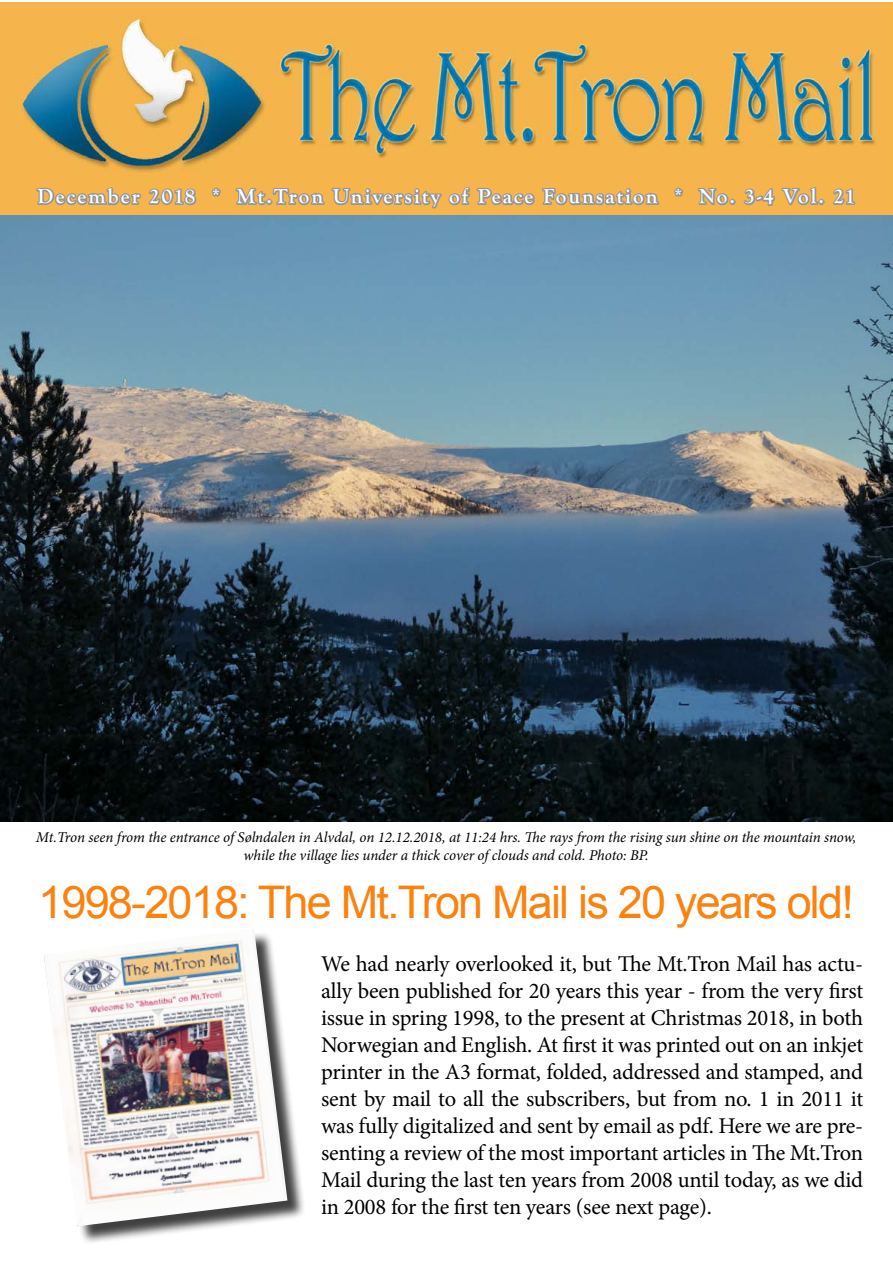
<style>
.page{position:relative;width:893px;height:1263px;background:#fff}
.page>*{position:absolute;margin:0;border:0;box-sizing:border-box;transform-origin:0 0}
.t1{font:45px "Arial";letter-spacing:-.04em;color:#fb820f}
.t2{font:22.5px/27px "Minion Pro";letter-spacing:-.01em;color:#000;text-align:justify}
.t3{font:700 21px "Goudy Old Style T";letter-spacing:.1em;color:#fff}
.t4{font:italic 15px/18px "Minion Pro";letter-spacing:-.01em;color:#000;text-align:center}
</style>
<div class="page">
<img style="left:0;top:2px;width:893px;height:819px">
<svg style="left:34px;top:183px;width:165px;height:25px;background:#cfa868"></svg>
<svg style="left:209px;top:169px;width:14px;height:42px"></svg>
<svg style="left:234px;top:2px;width:427px;height:336px;background:#b0a57c"></svg>
<svg style="left:671px;top:169px;width:14px;height:42px"></svg>
<svg style="left:696px;top:183px;width:161px;height:282px;background:#87a1a8"></svg>
<div style="left:46px;top:931px;width:260px;height:314px;background:#000;opacity:.75"></div>
<img style="left:44px;top:931px;width:243px;height:295px">
<p class="t3" style="left:38px;top:185px;width:819px">December 2018 * Mt.Tron University of Peace Founsation * No. 3-4 Vol. 21</p>
<p class="t4" style="left:36px;top:828px;width:822px">Mt.Tron seen from the entrance of Sølndalen in Alvdal, on 12.12.2018, at 11:24 hrs. The rays from the rising sun shine on the mountain snow, while the village lies under a thick cover of clouds and cold. Photo: BP.</p>
<h1 class="t1" style="left:38px;top:873px;width:817px">1998-2018: The Mt.Tron Mail is 20 years old!</h1>
<p class="t2" style="left:321px;top:950px;width:544px">We had nearly overlooked it, but The Mt.Tron Mail has actu&shy;ally been published for 20 years this year - from the very first issue in spring 1998, to the present at Christmas 2018, in both Norwegian and English. At first it was printed out on an inkjet printer in the A3 format, folded, addressed and stamped, and sent by mail to all the subscribers, but from no. 1 in 2011 it was fully digitalized and sent by email as pdf. Here we are pre&shy;senting a review of the most important articles in The Mt.Tron Mail during the last ten years from 2008 until today, as we did in 2008 for the first ten years (see next page).</p>
</div>
